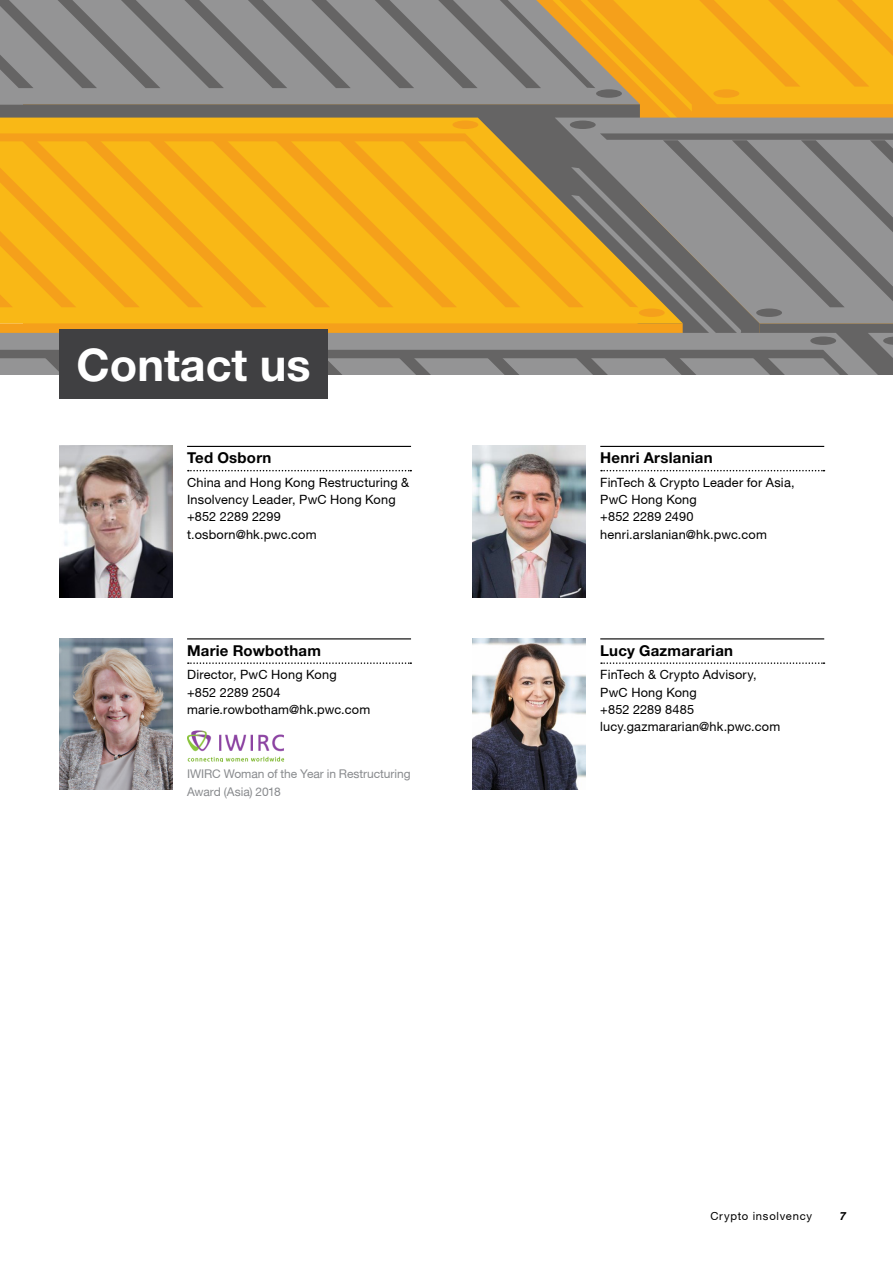
<style>
.page{position:relative;width:893px;height:1263px;background:#fff}
.page>*{position:absolute;margin:0;border:0;box-sizing:border-box;transform-origin:0 0}
.t1{font:700 45px "Helvetica Neue";color:#fff}
.t2{font:700 15px "Helvetica Neue";letter-spacing:.015em;color:#000}
.t3{font:12.75px/17.2px "Helvetica Neue";letter-spacing:.015em;color:#000}
.t4{font:12px/17.2px "Helvetica Neue";letter-spacing:-.005em;color:#898b8e}
.t5{font:11.25px "Helvetica Neue";letter-spacing:.07em;color:#000}
.t6{font:italic 700 11.25px "Helvetica Neue";color:#000}
</style>
<div class="page">
<svg style="left:0;top:0;width:893px;height:375px"></svg>
<hr style="left:187px;top:446px;width:224px;height:1px;background:#000">
<svg style="left:188px;top:470px;width:223px;height:1px"></svg>
<img style="left:60px;top:446px;width:112px;height:151px">
<img style="left:60px;top:638px;width:112px;height:152px">
<img style="left:473px;top:446px;width:112px;height:151px">
<img style="left:473px;top:638px;width:112px;height:152px">
<hr style="left:187px;top:638px;width:224px;height:1px;background:#000">
<svg style="left:188px;top:662px;width:223px;height:2px"></svg>
<hr style="left:600px;top:446px;width:224px;height:1px;background:#000">
<svg style="left:601px;top:470px;width:223px;height:1px"></svg>
<hr style="left:600px;top:638px;width:224px;height:1px;background:#000">
<svg style="left:601px;top:662px;width:223px;height:2px"></svg>
<div style="left:60px;top:329px;width:268px;height:69px;background:#404042"></div>
<img style="left:187px;top:730px;width:98px;height:32px">
<h1 class="t1" style="left:77px;top:337px;width:236px">Contact us</h1>
<p class="t2" style="left:187px;top:448px;width:86px">Ted Osborn</p>
<p class="t3" style="left:187px;top:473px;width:224px">China and Hong Kong Restructuring &amp;<br>Insolvency Leader, PwC Hong Kong +852 2289 2299 t.osborn@hk.pwc.com</p>
<p class="t2" style="left:187px;top:641px;width:135px">Marie Rowbotham</p>
<p class="t3" style="left:187px;top:666px;width:185px">Director, PwC Hong Kong<br>+852 2289 2504 marie.rowbotham@hk.pwc.com</p>
<p class="t4" style="left:187px;top:765px;width:225px">IWIRC Woman of the Year in Restructuring<br>Award (Asia) 2018</p>
<p class="t2" style="left:600px;top:448px;width:114px">Henri Arslanian</p>
<p class="t3" style="left:600px;top:473px;width:196px">FinTech &amp; Crypto Leader for Asia,<br>PwC Hong Kong<br>+852 2289 2490 henri.arslanian@hk.pwc.com</p>
<p class="t2" style="left:600px;top:641px;width:134px">Lucy Gazmararian</p>
<p class="t3" style="left:600px;top:666px;width:181px">FinTech &amp; Crypto Advisory,<br>PwC Hong Kong<br>+852 2289 8485 lucy.gazmararian@hk.pwc.com</p>
<p class="t5" style="left:710px;top:1210px;width:103px">Crypto insolvency</p>
<p class="t6" style="left:840px;top:1209px;width:8px">7</p>
</div>
